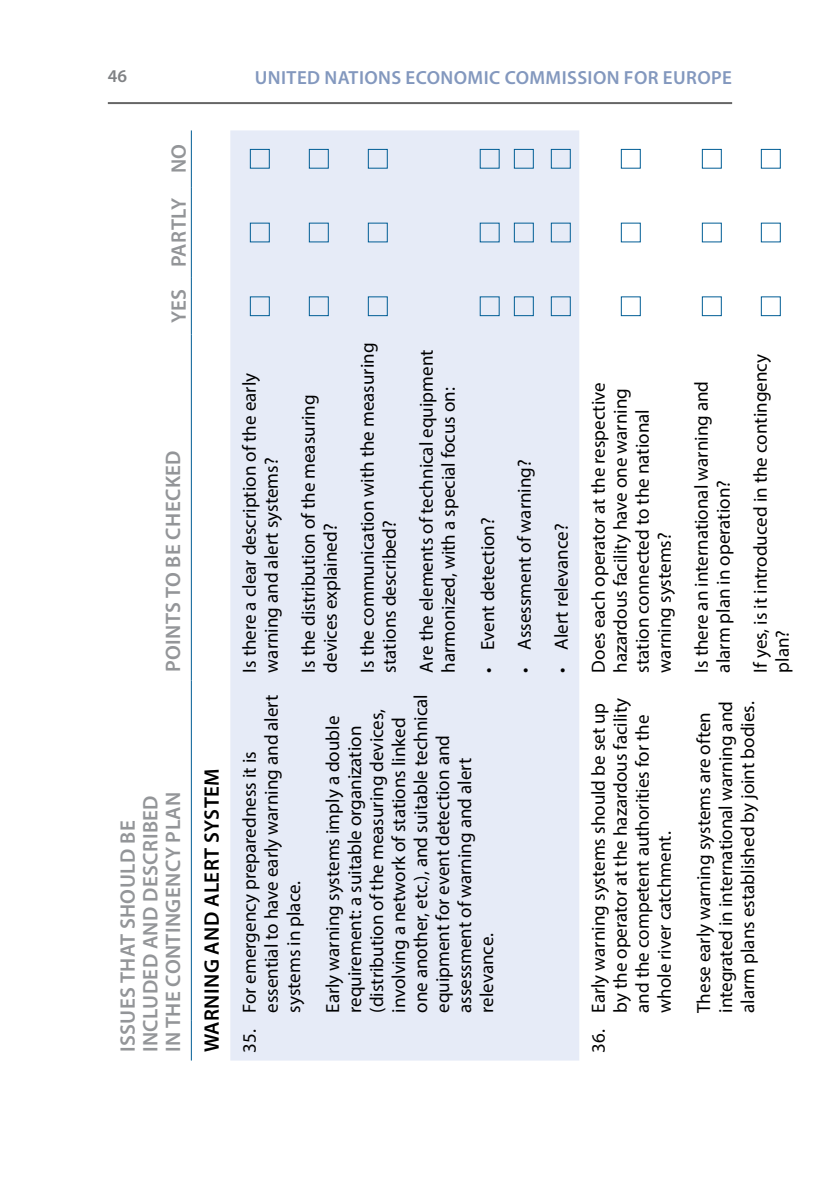
<style>
.page{position:relative;width:840px;height:1191px;background:#fff}
.page>*{position:absolute;margin:0;border:0;box-sizing:border-box;transform-origin:0 0}
.t1{font:600 21px/22.4px "Myriad Pro";letter-spacing:.02em;color:#939598}
.t2{font:600 21px "Myriad Pro";letter-spacing:.02em;color:#000}
.t3{font:19px/22px "Myriad Pro";color:#000}
.t4{font:600 19px "Myriad Pro";letter-spacing:.02em;color:#8398be}
.t5{font:600 18px "Myriad Pro";color:#808285}
</style>
<div class="page">
<hr style="left:108px;top:102px;width:623px;height:2px;background:#000">
<div style="left:230px;top:130px;width:349px;height:930px;background:#e6ebf7"></div>
<hr style="left:191px;top:1020px;width:1px;height:40px;background:#005d95">
<hr style="left:191px;top:680px;width:1px;height:340px;background:#005d95">
<hr style="left:191px;top:334px;width:1px;height:346px;background:#005d95">
<hr style="left:191px;top:278px;width:1px;height:56px;background:#005d95">
<hr style="left:191px;top:187px;width:1px;height:91px;background:#005d95">
<hr style="left:191px;top:130px;width:1px;height:57px;background:#005d95">
<div style="left:250px;top:296px;width:20px;height:20px;border:1px solid #005d95"></div>
<div style="left:250px;top:223px;width:20px;height:19px;border:1px solid #005d95"></div>
<div style="left:250px;top:149px;width:20px;height:20px;border:1px solid #005d95"></div>
<div style="left:308px;top:296px;width:20px;height:20px;border:1px solid #005d95"></div>
<div style="left:308px;top:149px;width:20px;height:20px;border:1px solid #005d95"></div>
<div style="left:367px;top:296px;width:20px;height:20px;border:1px solid #005d95"></div>
<div style="left:367px;top:149px;width:20px;height:20px;border:1px solid #005d95"></div>
<div style="left:513px;top:296px;width:20px;height:20px;border:1px solid #005d95"></div>
<div style="left:513px;top:149px;width:20px;height:20px;border:1px solid #005d95"></div>
<div style="left:550px;top:296px;width:20px;height:20px;border:1px solid #005d95"></div>
<div style="left:550px;top:149px;width:20px;height:20px;border:1px solid #005d95"></div>
<div style="left:620px;top:296px;width:20px;height:20px;border:1px solid #005d95"></div>
<div style="left:620px;top:149px;width:20px;height:20px;border:1px solid #005d95"></div>
<div style="left:701px;top:296px;width:20px;height:20px;border:1px solid #005d95"></div>
<div style="left:701px;top:149px;width:20px;height:20px;border:1px solid #005d95"></div>
<div style="left:760px;top:296px;width:20px;height:20px;border:1px solid #005d95"></div>
<div style="left:760px;top:149px;width:20px;height:20px;border:1px solid #005d95"></div>
<p class="t5" style="left:108px;top:64px;width:21px">46</p>
<p class="t4" style="left:255px;top:65px;width:478px">UNITED NATIONS ECONOMIC COMMISSION FOR EUROPE</p>
<p class="t1" style="left:167px;top:323px;width:181px;rotate:-90deg">YES PARTLY NO</p>
<p class="t1" style="left:161px;top:672px;width:224px;rotate:-90deg">POINTS TO BE CHECKED</p>
<p class="t1" style="left:116px;top:1052px;width:262px;rotate:-90deg">ISSUES THAT SHOULD BE<br>INCLUDED AND DESCRIBED<br>IN THE CONTINGENCY PLAN</p>
<p class="t2" style="left:198px;top:1052px;width:285px;rotate:-90deg">WARNING AND ALERT SYSTEM</p>
<p class="t3" style="left:238px;top:672px;width:301px;rotate:-90deg">Is there a clear description of the early warning and alert systems?</p>
<p class="t3" style="left:297px;top:672px;width:280px;rotate:-90deg">Is the distribution of the measuring devices explained?</p>
<p class="t3" style="left:356px;top:672px;width:331px;rotate:-90deg">Is the communication with the measuring stations described?</p>
<p class="t3" style="left:415px;top:672px;width:324px;rotate:-90deg">Are the elements of technical equipment harmonized, with a special focus on:</p>
<p class="t3" style="left:476px;top:672px;width:157px;rotate:-90deg">• Event detection?</p>
<p class="t3" style="left:238px;top:1012px;width:320px;text-indent:-40px;rotate:-90deg">35. For emergency preparedness it is essential to have early warning and alert systems in place.</p>
<p class="t3" style="left:321px;top:1012px;width:320px;rotate:-90deg">Early warning systems imply a double requirement: a suitable organization (distribution of the measuring devices, involving a network of stations linked one another, etc.), and suitable technical equipment for event detection and assessment of warning and alert relevance.</p>
<p class="t3" style="left:513px;top:672px;width:215px;rotate:-90deg">• Assessment of warning?</p>
<p class="t3" style="left:550px;top:672px;width:151px;rotate:-90deg">• Alert relevance?</p>
<p class="t3" style="left:587px;top:672px;width:291px;rotate:-90deg">Does each operator at the respective hazardous facility have one warning station connected to the national warning systems?</p>
<p class="t3" style="left:689px;top:672px;width:293px;rotate:-90deg">Is there an international warning and alarm plan in operation?</p>
<p class="t3" style="left:748px;top:672px;width:320px;rotate:-90deg">If yes, is it introduced in the contingency plan?</p>
<p class="t3" style="left:587px;top:1012px;width:316px;text-indent:-40px;rotate:-90deg">36. Early warning systems should be set up by the operator at the hazardous facility and the competent authorities for the whole river catchment.</p>
<p class="t3" style="left:692px;top:1012px;width:313px;rotate:-90deg">These early warning systems are often integrated in international warning and alarm plans established by joint bodies.</p>
</div>
